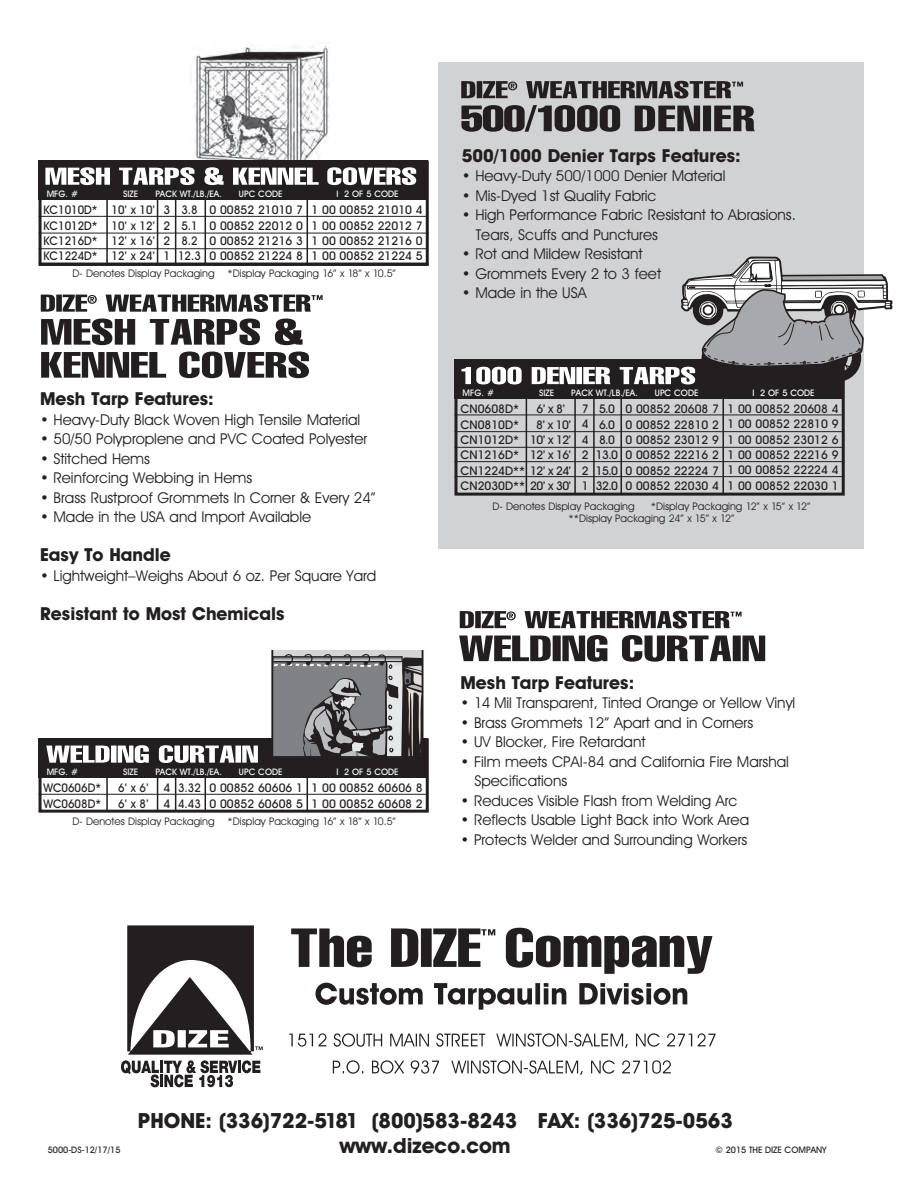
<style>
.page{position:relative;width:918px;height:1188px;background:#fff}
.page>*{position:absolute;margin:0;border:0;box-sizing:border-box;transform-origin:0 0}
.t1{font:700 21px "Avant Garde IT Cby BT";color:#231f20}
.t2{font:700 18px "Avant Garde IT Cby BT";color:#231f20}
.t3{font:15px/19.5px "Avant Garde IT Cby BT";color:#231f20}
.t4{font:500 12px/15.3px "Avant Garde IT Cby BT";color:#231f20;text-align:justify}
.t5{font:500 12px/15.3px "Avant Garde IT Cby BT";color:#231f20;scale:.95 1}
.t6{font:10.5px/12.6px "Avant Garde IT Cby BT";color:#231f20}
.t7{font:500 9px "Avant Garde IT Cby BT";color:#fff}
.t8{font:500 9px "Avant Garde IT Cby BT";color:#231f20}
</style>
<div class="page">
<img style="left:191px;top:45px;width:138px;height:116px">
<div style="left:439px;top:62px;width:425px;height:486px;background:#d1d2d4"></div>
<svg style="left:121px;top:925px;width:142px;height:162px"></svg>
<svg style="left:333px;top:1060px;width:338px;height:15px"></svg>
<svg style="left:289px;top:1033px;width:427px;height:15px"></svg>
<svg style="left:315px;top:983px;width:372px;height:27px"></svg>
<svg style="left:291px;top:928px;width:421px;height:46px"></svg>
<svg style="left:41px;top:352px;width:268px;height:26px"></svg>
<svg style="left:41px;top:319px;width:262px;height:26px"></svg>
<svg style="left:41px;top:294px;width:282px;height:18px"></svg>
<div style="left:39px;top:161px;width:390px;height:105px;border:3px solid #231f20"></div>
<div style="left:39px;top:161px;width:389px;height:39px;background:#231f20"></div>
<hr style="left:106px;top:197px;width:2px;height:67px;background:#231f20">
<hr style="left:157px;top:197px;width:1px;height:67px;background:#231f20">
<hr style="left:205px;top:197px;width:1px;height:67px;background:#231f20">
<hr style="left:175px;top:197px;width:1px;height:67px;background:#231f20">
<hr style="left:307px;top:197px;width:1px;height:67px;background:#231f20">
<hr style="left:39px;top:216px;width:389px;height:1px;background:#231f20">
<hr style="left:39px;top:233px;width:389px;height:1px;background:#231f20">
<hr style="left:39px;top:248px;width:389px;height:1px;background:#231f20">
<hr style="left:39px;top:263px;width:389px;height:1px;background:#231f20">
<svg style="left:45px;top:167px;width:371px;height:18px"></svg>
<svg style="left:461px;top:105px;width:294px;height:27px"></svg>
<svg style="left:461px;top:81px;width:282px;height:18px"></svg>
<div style="left:454px;top:359px;width:391px;height:137px;border:3px solid #231f20"></div>
<div style="left:454px;top:359px;width:390px;height:40px;background:#231f20"></div>
<hr style="left:526px;top:397px;width:1px;height:98px;background:#231f20">
<hr style="left:574px;top:396px;width:2px;height:99px;background:#231f20">
<hr style="left:621px;top:396px;width:1px;height:98px;background:#231f20">
<hr style="left:593px;top:396px;width:2px;height:98px;background:#231f20">
<hr style="left:722px;top:396px;width:2px;height:98px;background:#231f20">
<hr style="left:454px;top:415px;width:390px;height:1px;background:#231f20">
<hr style="left:454px;top:431px;width:390px;height:1px;background:#231f20">
<hr style="left:454px;top:447px;width:390px;height:1px;background:#231f20">
<hr style="left:454px;top:461px;width:390px;height:1px;background:#231f20">
<hr style="left:454px;top:476px;width:390px;height:1px;background:#231f20">
<div style="left:39px;top:738px;width:390px;height:75px;border:3px solid #231f20"></div>
<div style="left:39px;top:738px;width:389px;height:40px;background:#231f20"></div>
<hr style="left:106px;top:775px;width:2px;height:36px;background:#231f20">
<hr style="left:157px;top:775px;width:1px;height:36px;background:#231f20">
<hr style="left:205px;top:775px;width:1px;height:36px;background:#231f20">
<hr style="left:175px;top:775px;width:1px;height:36px;background:#231f20">
<hr style="left:307px;top:775px;width:1px;height:36px;background:#231f20">
<hr style="left:39px;top:794px;width:389px;height:1px;background:#231f20">
<hr style="left:39px;top:811px;width:389px;height:1px;background:#231f20">
<svg style="left:46px;top:745px;width:212px;height:18px"></svg>
<svg style="left:459px;top:635px;width:306px;height:27px"></svg>
<svg style="left:460px;top:611px;width:282px;height:17px"></svg>
<svg style="left:271px;top:651px;width:152px;height:106px;background:#7e7e80"></svg>
<svg style="left:461px;top:256px;width:432px;height:128px"></svg>
<p class="t7" style="left:47px;top:189px;width:33px">MFG. #</p>
<p class="t7" style="left:123px;top:189px;width:17px">SIZE</p>
<p class="t7" style="left:155px;top:189px;width:68px">PACK WT./LB./EA.</p>
<p class="t7" style="left:239px;top:189px;width:45px">UPC CODE</p>
<p class="t7" style="left:336px;top:189px;width:64px">I 2 OF 5 CODE</p>
<p class="t5" style="left:43px;top:202px;width:59px;text-align:justify">KC1010D* KC1012D* KC1216D* KC1224D*</p>
<p class="t5" style="left:112px;top:202px;width:48px;text-align:justify">10’ x 10’ 10’ x 12’ 12’ x 16’ 12’ x 24’</p>
<p class="t4" style="left:163px;top:202px;width:8px">3<br>2<br>2<br>1</p>
<p class="t4" style="left:209px;top:202px;width:95px">0 00852 21010 7<br>0 00852 22012 0<br>0 00852 21216 3<br>0 00852 21224 8</p>
<p class="t4" style="left:312px;top:202px;width:113px">1 00 00852 21010 4<br>1 00 00852 22012 7<br>1 00 00852 21216 0<br>1 00 00852 21224 5</p>
<p class="t5" style="left:178px;top:202px;width:26px">3.8<br>5.1<br>8.2<br>12.3</p>
<p class="t6" style="left:72px;top:267px;width:325px">D- Denotes Display Packaging *Display Packaging 16” x 18” x 10.5”</p>
<p class="t2" style="left:40px;top:388px;width:175px">Mesh Tarp Features:</p>
<p class="t3" style="left:40px;top:410px;width:322px">• Heavy-Duty Black Woven High Tensile Material</p>
<p class="t3" style="left:40px;top:429px;width:329px">• 50/50 Polyproplene and PVC Coated Polyester</p>
<p class="t3" style="left:40px;top:449px;width:112px">• Stitched Hems</p>
<p class="t3" style="left:40px;top:468px;width:214px">• Reinforcing Webbing in Hems</p>
<p class="t3" style="left:40px;top:488px;width:337px">• Brass Rustproof Grommets In Corner &amp; Every 24”</p>
<p class="t3" style="left:40px;top:507px;width:273px">• Made in the USA and Import Available</p>
<p class="t2" style="left:40px;top:544px;width:132px">Easy To Handle</p>
<p class="t3" style="left:40px;top:566px;width:338px">• Lightweight–Weighs About 6 oz. Per Square Yard</p>
<p class="t2" style="left:40px;top:602px;width:246px">Resistant to Most Chemicals</p>
<p class="t7" style="left:47px;top:767px;width:33px">MFG. #</p>
<p class="t7" style="left:123px;top:767px;width:17px">SIZE</p>
<p class="t7" style="left:155px;top:767px;width:68px">PACK WT./LB./EA.</p>
<p class="t7" style="left:239px;top:767px;width:45px">UPC CODE</p>
<p class="t7" style="left:336px;top:767px;width:64px">I 2 OF 5 CODE</p>
<p class="t5" style="left:43px;top:780px;width:62px">WC0606D*<br>WC0608D*</p>
<p class="t5" style="left:118px;top:780px;width:34px">6’ x 6’<br>6’ x 8’</p>
<p class="t4" style="left:163px;top:780px;width:8px">4<br>4</p>
<p class="t4" style="left:209px;top:780px;width:95px">0 00852 60606 1<br>0 00852 60608 5</p>
<p class="t4" style="left:312px;top:780px;width:113px">1 00 00852 60606 8<br>1 00 00852 60608 2</p>
<p class="t5" style="left:178px;top:780px;width:26px">3.32<br>4.43</p>
<p class="t6" style="left:72px;top:815px;width:325px">D- Denotes Display Packaging *Display Packaging 16” x 18” x 10.5”</p>
<p class="t2" style="left:462px;top:144px;width:281px">500/1000 Denier Tarps Features:</p>
<p class="t3" style="left:462px;top:166px;width:265px">• Heavy-Duty 500/1000 Denier Material</p>
<p class="t3" style="left:462px;top:185px;width:196px">• Mis-Dyed 1st Quality Fabric</p>
<p class="t3" style="left:476px;top:205px;width:322px;text-indent:-14px">• High Performance Fabric Resistant to Abrasions.<br>Tears, Scuffs and Punctures</p>
<p class="t3" style="left:462px;top:244px;width:182px">• Rot and Mildew Resistant</p>
<p class="t3" style="left:462px;top:263px;width:201px">• Grommets Every 2 to 3 feet</p>
<p class="t3" style="left:462px;top:283px;width:126px">• Made in the USA</p>
<p class="t7" style="left:463px;top:387px;width:33px">MFG. #</p>
<p class="t7" style="left:539px;top:387px;width:17px">SIZE</p>
<p class="t7" style="left:571px;top:387px;width:68px">PACK WT./LB./EA.</p>
<p class="t7" style="left:655px;top:387px;width:45px">UPC CODE</p>
<p class="t7" style="left:752px;top:387px;width:64px">I 2 OF 5 CODE</p>
<p class="t4" style="left:530px;top:401px;width:43px;text-align:center">6’ x 8’<br>8’ x 10’<br>10’ x 12’<br>12’ x 16’</p>
<p class="t4" style="left:582px;top:401px;width:8px">7<br>4<br>4<br>2<br>2<br>1</p>
<p class="t4" style="left:625px;top:401px;width:95px">0 00852 20608 7<br>0 00852 22810 2<br>0 00852 23012 9<br>0 00852 22216 2<br>0 00852 22224 7<br>0 00852 22030 4</p>
<p class="t4" style="left:727px;top:401px;width:113px">1 00 00852 20608 4<br>1 00 00852 22810 9<br>1 00 00852 23012 6<br>1 00 00852 22216 9<br>1 00 00852 22224 4<br>1 00 00852 22030 1</p>
<p class="t4" style="left:596px;top:401px;width:24px;text-align:left">5.0<br>6.0<br>8.0<br>13.0<br>15.0<br>32.0</p>
<p class="t4" style="left:461px;top:401px;width:112px;text-align:left">CN0608D*<br>CN0810D*<br>CN1012D*<br>CN1216D*<br>CN1224D** 12’ x 24’<br>CN2030D** 20’ x 30’</p>
<p class="t6" style="left:569px;top:500px;width:244px;text-indent:82px">*Display Packaging 12” x 15” x 12” **Display Packaging 24” x 15” x 12”</p>
<p class="t6" style="left:493px;top:500px;width:144px">D- Denotes Display Packaging</p>
<p class="t2" style="left:460px;top:671px;width:175px">Mesh Tarp Features:</p>
<p class="t3" style="left:460px;top:693px;width:336px">• 14 Mil Transparent, Tinted Orange or Yellow Vinyl</p>
<p class="t3" style="left:460px;top:713px;width:294px">• Brass Grommets 12” Apart and in Corners</p>
<p class="t3" style="left:460px;top:732px;width:186px">• UV Blocker, Fire Retardant</p>
<p class="t3" style="left:474px;top:752px;width:316px;text-indent:-14px">• Film meets CPAI-84 and California Fire Marshal<br>Specifications</p>
<p class="t3" style="left:460px;top:791px;width:279px">• Reduces Visible Flash from Welding Arc</p>
<p class="t3" style="left:460px;top:810px;width:290px">• Reflects Usable Light Back into Work Area</p>
<p class="t3" style="left:460px;top:830px;width:288px">• Protects Welder and Surrounding Workers</p>
<h1 class="t1" style="left:138px;top:1108px;width:597px">PHONE: (336)722-5181 (800)583-8243 FAX: (336)725-0563</h1>
<p class="t8" style="left:48px;top:1145px;width:74px">5000-DS-12/17/15</p>
<h1 class="t1" style="left:340px;top:1133px;width:173px">www.dizeco.com</h1>
<p class="t8" style="left:715px;top:1145px;width:113px">© 2015 THE DIZE COMPANY</p>
</div>
